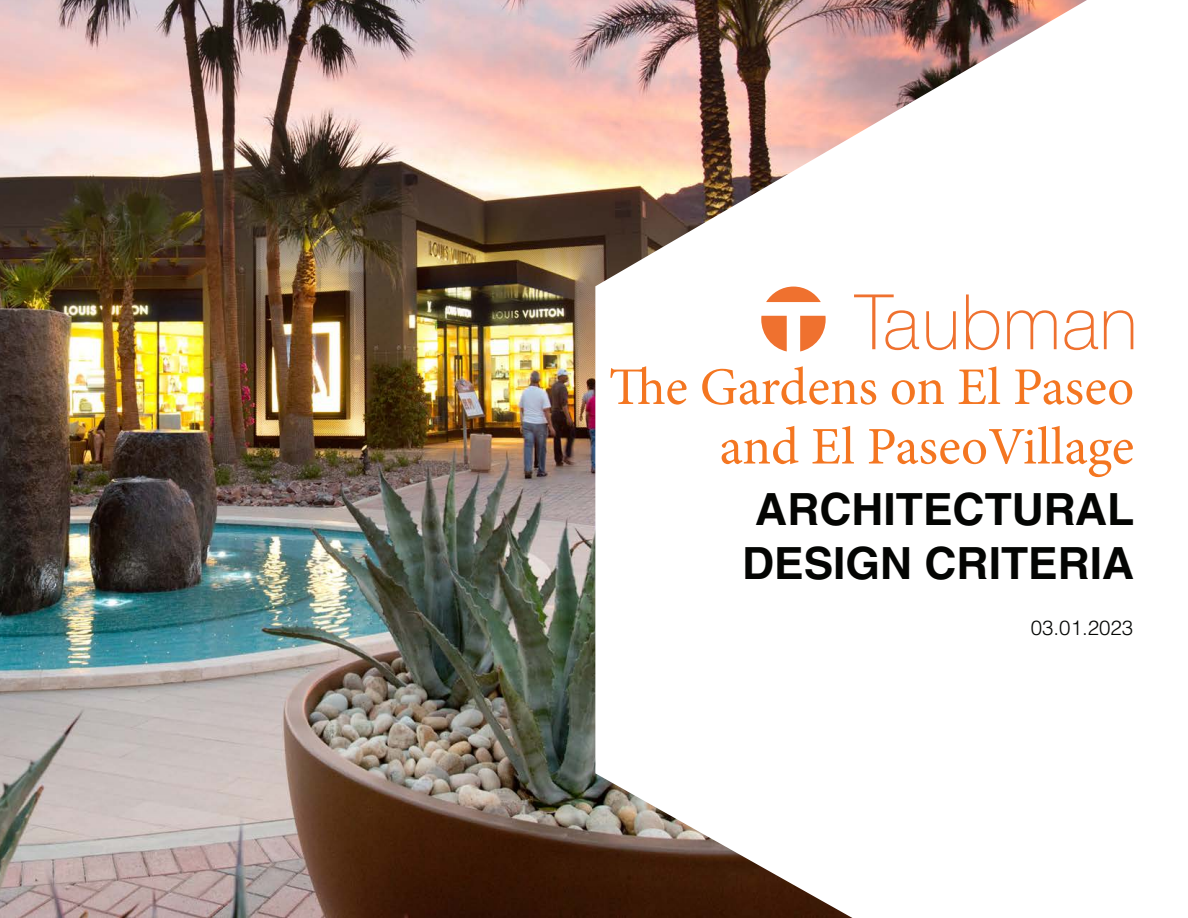
<style>
.page{position:relative;width:1188px;height:918px;background:#fff}
.page>*{position:absolute;margin:0;border:0;box-sizing:border-box;transform-origin:0 0}
.t1{font:52.95px "Minion Pro";color:#f47621}
.t2{font:700 44.4px "Helvetica LT Std";color:#040503}
.t3{font:300 20.55px "Helvetica LT Std";color:#040503}
</style>
<div class="page">
<img style="left:0;top:0;width:595px;height:918px">
<svg style="left:595px;top:0;width:539px;height:918px"></svg>
<svg style="left:854px;top:294px;width:65px;height:56px"></svg>
<svg style="left:926px;top:311px;width:30px;height:39px"></svg>
<svg style="left:966px;top:294px;width:33px;height:56px"></svg>
<svg style="left:1007px;top:310px;width:50px;height:39px"></svg>
<svg style="left:1064px;top:310px;width:34px;height:40px"></svg>
<svg style="left:1104px;top:310px;width:29px;height:39px"></svg>
<svg style="left:800px;top:316px;width:26px;height:35px"></svg>
<svg style="left:766px;top:287px;width:55px;height:15px"></svg>
<svg style="left:761px;top:316px;width:26px;height:35px"></svg>
<p class="t1" style="left:609px;top:352px;width:527px">The Gardens on El Paseo</p>
<p class="t1" style="left:720px;top:411px;width:416px">and El PaseoVillage</p>
<p class="t2" style="left:755px;top:483px;width:380px">ARCHITECTURAL</p>
<p class="t2" style="left:742px;top:536px;width:394px">DESIGN CRITERIA</p>
<p class="t3" style="left:1031px;top:614px;width:104px">03.01.2023</p>
</div>
